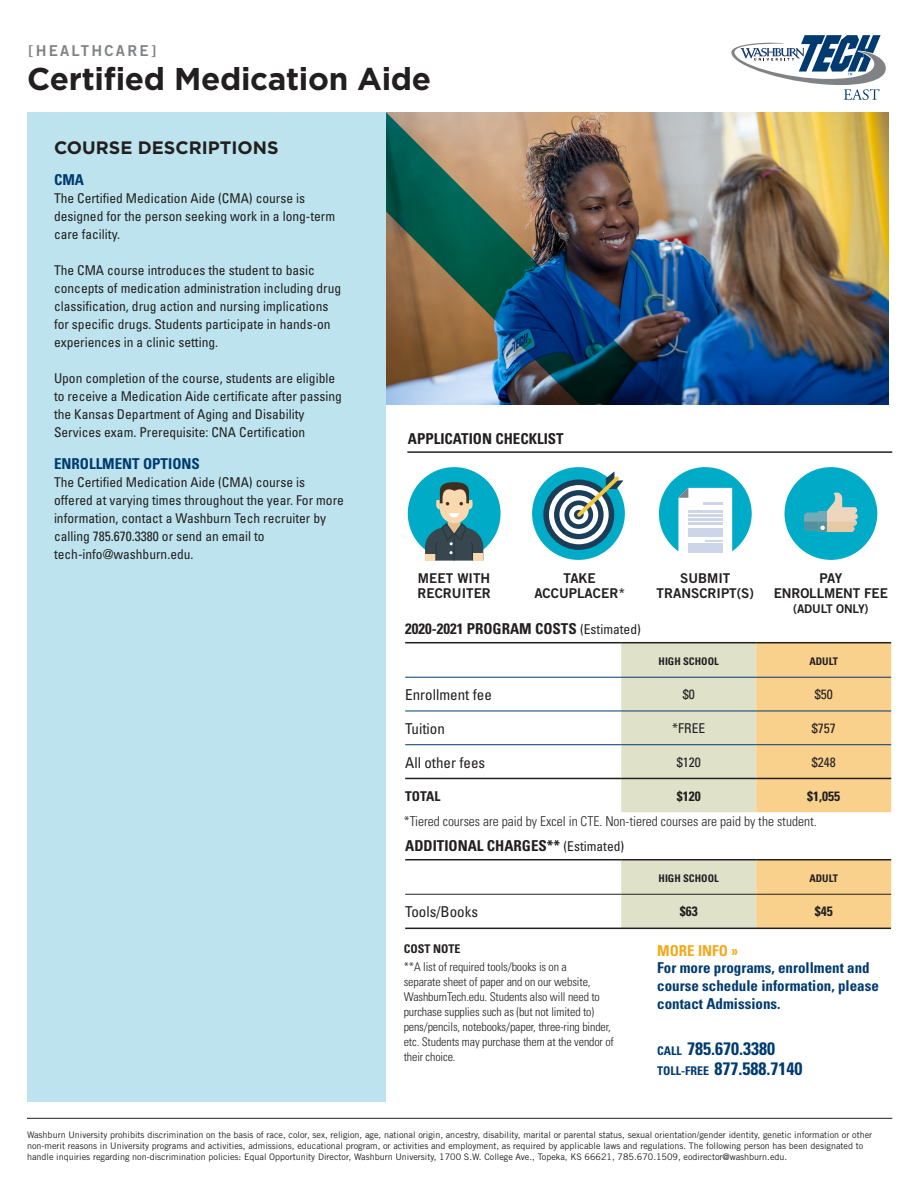
<style>
.page{position:relative;width:918px;height:1188px;background:#fff}
.page>*{position:absolute;margin:0;border:0;box-sizing:border-box;transform-origin:0 0}
.Course_Name{font:700 31.5px "Gotham";letter-spacing:-.01em;color:#231f20}
.t1{font:700 condensed 18px "Univers";color:#003b70}
.t2{font:700 18px "Gotham";color:#231f20}
.Course_Name-2{font:700 condensed 15px/18px "Univers";color:#003b70}
.Course_Description{font:700 condensed 15px "Univers";color:#231f20}
.Course_Description-2{font:condensed 15px "Univers";color:#231f20}
.t3{font:15px "Trade Gothic Bold Two";letter-spacing:.15em;color:#808285}
.Course_Name-3{font:700 condensed 15px "Univers";color:#f2aa1c}
.Course_Description-3{font:condensed 13.5px/18px "Univers";color:#231f20}
.t4{font:300 condensed 13.5px "Univers";color:#231f20}
.t5{font:13.5px/15px "Trade Gothic Bold Two";color:#231f20;text-align:center}
.Course_Description-4{font:700 condensed 13.5px "Univers";color:#231f20}
.Course_Description-5{font:300 condensed 12px/15px "Univers";letter-spacing:-.01em;color:#231f20}
.t6{font:12px "Trade Gothic Bold Two";letter-spacing:-.01em;color:#231f20}
.Course_Description-6{font:700 condensed 12px "Univers";color:#231f20}
.Course_Description-7{font:700 condensed 10.5px "Univers";color:#231f20}
.t7{font:9px/10.8px "Trade Gothic";color:#231f20}
.s1{font-weight:400;font-size:13.5px}
.s2{font-size:12px}
</style>
<div class="page">
<img style="left:678px;top:112px;width:210px;height:293px">
<div style="left:27px;top:112px;width:359px;height:990px;background:#bde4ee"></div>
<svg style="left:621px;top:643px;width:270px;height:169px;background:#e9d7a9"></svg>
<hr style="left:405px;top:642px;width:216px;height:1px;background:#231f20">
<hr style="left:621px;top:642px;width:135px;height:1px;background:#231f20">
<hr style="left:756px;top:642px;width:135px;height:1px;background:#231f20">
<hr style="left:405px;top:778px;width:216px;height:1px;background:#231f20">
<hr style="left:621px;top:778px;width:135px;height:1px;background:#231f20">
<hr style="left:756px;top:778px;width:135px;height:1px;background:#231f20">
<hr style="left:405px;top:677px;width:216px;height:1px;background:#003b70">
<hr style="left:621px;top:677px;width:135px;height:1px;background:#003b70">
<hr style="left:756px;top:677px;width:135px;height:1px;background:#003b70">
<hr style="left:405px;top:711px;width:216px;height:1px;background:#003b70">
<hr style="left:621px;top:711px;width:135px;height:1px;background:#003b70">
<hr style="left:756px;top:711px;width:135px;height:1px;background:#003b70">
<hr style="left:405px;top:744px;width:216px;height:1px;background:#003b70">
<hr style="left:621px;top:744px;width:135px;height:1px;background:#003b70">
<hr style="left:756px;top:744px;width:135px;height:1px;background:#003b70">
<div style="left:408px;top:467px;width:93px;height:93px;background:#00abc8;border-radius:50%"></div>
<div style="left:532px;top:467px;width:93px;height:93px;background:#00abc8;border-radius:50%"></div>
<div style="left:659px;top:467px;width:93px;height:93px;background:#00abc8;border-radius:50%"></div>
<div style="left:785px;top:467px;width:92px;height:93px;background:#00abc8;border-radius:50%"></div>
<svg style="left:621px;top:860px;width:270px;height:68px;background:#e8d6a8"></svg>
<hr style="left:405px;top:859px;width:216px;height:1px;background:#231f20">
<hr style="left:621px;top:859px;width:135px;height:1px;background:#231f20">
<hr style="left:756px;top:859px;width:135px;height:1px;background:#231f20">
<hr style="left:405px;top:894px;width:216px;height:1px;background:#231f20">
<hr style="left:621px;top:894px;width:135px;height:1px;background:#231f20">
<hr style="left:756px;top:894px;width:135px;height:1px;background:#231f20">
<hr style="left:405px;top:928px;width:486px;height:1px;background:#231f20">
<hr style="left:407px;top:451px;width:485px;height:2px;background:#231f20">
<hr style="left:27px;top:1118px;width:865px;height:1px;background:#231f20">
<svg style="left:425px;top:482px;width:58px;height:79px"></svg>
<svg style="left:543px;top:480px;width:71px;height:70px"></svg>
<div style="left:549px;top:485px;width:60px;height:59px;background:#fff;border-radius:50%"></div>
<div style="left:554px;top:490px;width:50px;height:49px;background:#1c3d57;border-radius:50%"></div>
<div style="left:559px;top:495px;width:39px;height:39px;background:#fff;border-radius:50%"></div>
<svg style="left:564px;top:500px;width:29px;height:29px"></svg>
<div style="left:569px;top:505px;width:19px;height:19px;background:#fff;border-radius:50%"></div>
<svg style="left:574px;top:510px;width:10px;height:10px"></svg>
<svg style="left:577px;top:471px;width:46px;height:46px"></svg>
<svg style="left:678px;top:488px;width:54px;height:72px;background:#edf3f7"></svg>
<hr style="left:688px;top:543px;width:35px;height:1px;background:#ccd6e8">
<hr style="left:688px;top:545px;width:35px;height:1px;background:#ccd6e8">
<hr style="left:688px;top:547px;width:35px;height:2px;background:#ccd6e8">
<hr style="left:688px;top:549px;width:35px;height:2px;background:#ccd6e8">
<hr style="left:688px;top:552px;width:35px;height:1px;background:#ccd6e8">
<div style="left:688px;top:529px;width:23px;height:8px;background:#ccd6e8"></div>
<div style="left:712px;top:529px;width:11px;height:8px;background:#ccd6e8"></div>
<svg style="left:804px;top:492px;width:54px;height:40px"></svg>
<img style="left:386px;top:112px;width:292px;height:293px">
<svg style="left:731px;top:35px;width:155px;height:65px"></svg>
<p class="t3" style="left:28px;top:42px;width:129px">[HEALTHCARE]</p>
<p class="Course_Name" style="left:27px;top:58px;width:406px">Certified Medication Aide</p>
<p class="t2" style="left:54px;top:135px;width:226px">COURSE DESCRIPTIONS</p>
<p class="Course_Name-2" style="left:54px;top:171px;width:31px">CMA</p>
<p class="Course_Description-3" style="left:54px;top:189px;width:283px">The Certified Medication Aide (CMA) course is designed for the person seeking work in a long-term care facility.</p>
<p class="Course_Description-3" style="left:54px;top:261px;width:289px">The CMA course introduces the student to basic concepts of medication administration including drug classification, drug action and nursing implications for specific drugs. Students participate in hands-on experiences in a clinic setting.</p>
<p class="Course_Description-3" style="left:54px;top:369px;width:283px">Upon completion of the course, students are eligible</p>
<p class="Course_Description-3" style="left:54px;top:387px;width:289px">to receive a Medication Aide certificate after passing the Kansas Department of Aging and Disability<br>Services exam. Prerequisite: CNA Certification</p>
<p class="Course_Name-2" style="left:54px;top:454px;width:147px">ENROLLMENT OPTIONS</p>
<p class="Course_Description-3" style="left:54px;top:473px;width:291px">The Certified Medication Aide (CMA) course is offered at varying times throughout the year. For more information, contact a Washburn Tech recruiter by calling 785.670.3380 or send an email to</p>
<p class="Course_Description-3" style="left:54px;top:545px;width:141px">tech-info@washburn.edu.</p>
<p class="Course_Description" style="left:408px;top:429px;width:157px">APPLICATION CHECKLIST</p>
<p class="t5" style="left:417px;top:570px;width:75px;text-align:left">MEET WITH<br>RECRUITER</p>
<p class="t5" style="left:534px;top:570px;width:92px">TAKE<br>ACCUPLACER*</p>
<p class="t5" style="left:657px;top:570px;width:99px">SUBMIT<br>TRANSCRIPT(S)</p>
<p class="t5" style="left:774px;top:570px;width:116px">PAY<br>ENROLLMENT FEE</p>
<p class="t6" style="left:793px;top:601px;width:77px">(ADULT ONLY)</p>
<p class="Course_Description" style="left:405px;top:619px;width:237px">2020-2021 PROGRAM COSTS <span class="s1">(Estimated)</span></p>
<p class="Course_Description-7" style="left:659px;top:654px;width:62px">HIGH SCHOOL</p>
<p class="Course_Description-7" style="left:809px;top:654px;width:30px">ADULT</p>
<p class="Course_Description-2" style="left:405px;top:685px;width:88px">Enrollment fee</p>
<p class="Course_Description-3" style="left:683px;top:685px;width:13px">$0</p>
<p class="Course_Description-3" style="left:815px;top:685px;width:19px">$50</p>
<p class="Course_Description-2" style="left:405px;top:719px;width:41px">Tuition</p>
<p class="Course_Description-3" style="left:672px;top:719px;width:34px">*FREE</p>
<p class="Course_Description-3" style="left:812px;top:719px;width:25px">$757</p>
<p class="Course_Description-2" style="left:405px;top:753px;width:81px">All other fees</p>
<p class="Course_Description-3" style="left:677px;top:753px;width:25px">$120</p>
<p class="Course_Description-3" style="left:812px;top:753px;width:25px">$248</p>
<p class="Course_Description-4" style="left:405px;top:788px;width:37px">TOTAL</p>
<p class="Course_Description-4" style="left:677px;top:788px;width:25px">$120</p>
<p class="Course_Description-4" style="left:807px;top:788px;width:34px">$1,055</p>
<p class="t4" style="left:404px;top:813px;width:415px">*Tiered courses are paid by Excel in CTE. Non-tiered courses are paid by the student.</p>
<p class="Course_Description" style="left:405px;top:836px;width:221px">ADDITIONAL CHARGES** <span class="s1">(Estimated)</span></p>
<p class="Course_Description-7" style="left:659px;top:871px;width:62px">HIGH SCHOOL</p>
<p class="Course_Description-7" style="left:809px;top:871px;width:30px">ADULT</p>
<p class="Course_Description-2" style="left:405px;top:902px;width:74px">Tools/Books</p>
<p class="Course_Description-4" style="left:680px;top:903px;width:19px">$63</p>
<p class="Course_Description-4" style="left:815px;top:903px;width:19px">$45</p>
<p class="Course_Description-6" style="left:404px;top:941px;width:58px">COST NOTE</p>
<p class="Course_Name-3" style="left:657px;top:941px;width:82px">MORE INFO »</p>
<p class="Course_Description-5" style="left:404px;top:959px;width:212px">**A list of required tools/books is on a<br>separate sheet of paper and on our website, WashburnTech.edu. Students also will need to purchase supplies such as (but not limited to) pens/pencils, notebooks/paper, three-ring binder, etc. Students may purchase them at the vendor of their choice.</p>
<p class="Course_Name-2" style="left:657px;top:958px;width:223px">For more programs, enrollment and course schedule information, please contact Admissions.</p>
<p class="t1" style="left:657px;top:1037px;width:119px"><span class="s2">CALL</span> 785.670.3380</p>
<p class="t1" style="left:657px;top:1058px;width:147px"><span class="s2">TOLL-FREE</span> 877.588.7140</p>
<p class="t7" style="left:27px;top:1129px;width:847px">Washburn University prohibits discrimination on the basis of race, color, sex, religion, age, national origin, ancestry, disability, marital or parental status, sexual orientation/gender identity, genetic information or other non-merit reasons in University programs and activities, admissions, educational program, or activities and employment, as required by applicable laws and regulations. The following person has been designated to handle inquiries regarding non-discrimination policies: Equal Opportunity Director, Washburn University, 1700 S.W. College Ave., Topeka, KS 66621, 785.670.1509, eodirector@washburn.edu.</p>
</div>
